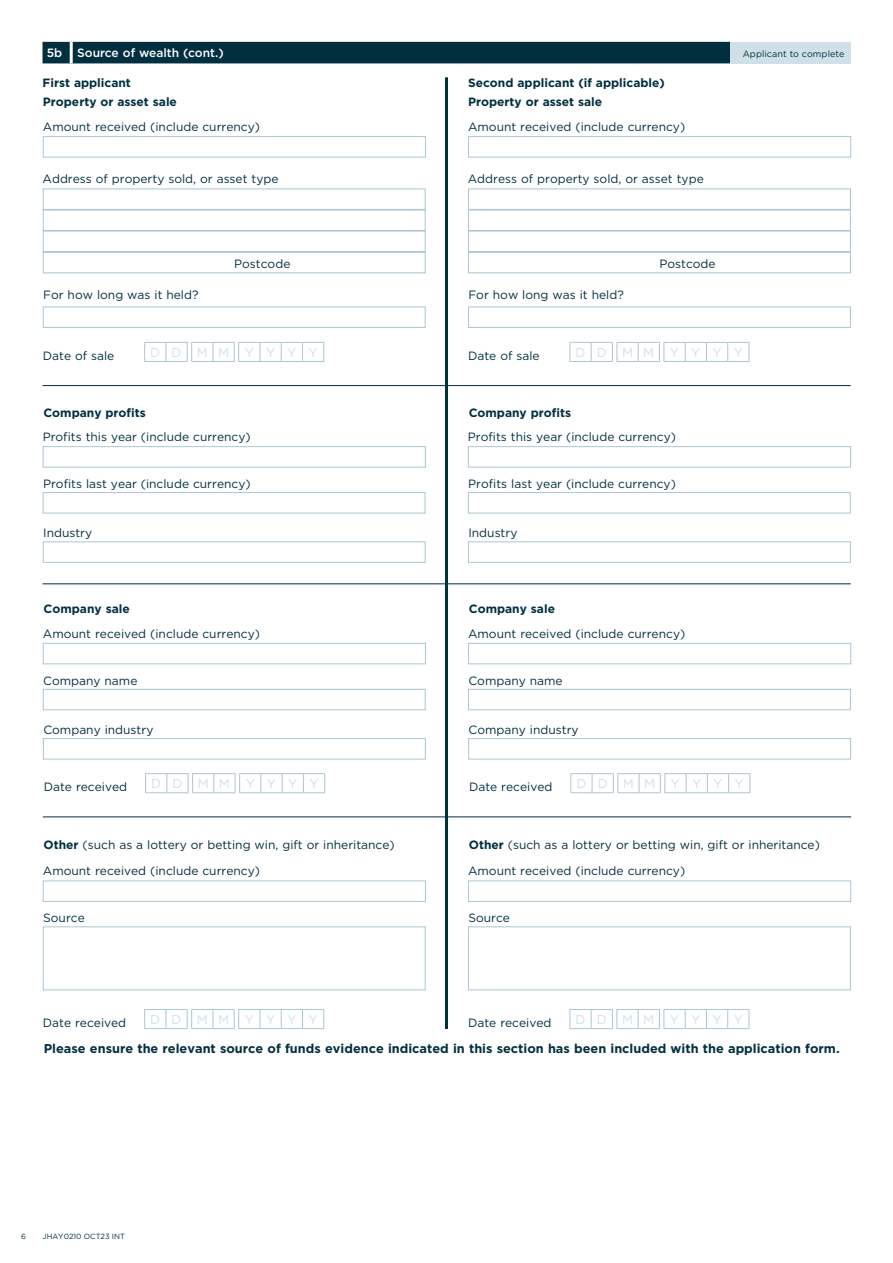
<style>
.page{position:relative;width:893px;height:1263px;background:#fff}
.page>*{position:absolute;margin:0;border:0;box-sizing:border-box;transform-origin:0 0}
.t1{font:700 12.75px "Gotham";color:#002f40}
.t2{font:12.75px "Gotham";letter-spacing:.95em;color:#d0e0e7}
.t3{font:12px "Gotham";color:#002f40}
.t4{font:700 12px "Gotham";color:#002f40}
.t5{font:500 12px "Gotham";color:#fff}
.t6{font:9px "Gotham";letter-spacing:.01em;color:#002f40}
.t7{font:7.5px "Gotham";color:#002f40}
.s1{font-weight:700}
</style>
<div class="page">
<div style="left:43px;top:136px;width:383px;height:21px;background:#fff;border:1px solid #aac7d2"></div>
<div style="left:43px;top:189px;width:383px;height:21px;background:#fff;border:1px solid #aac7d2"></div>
<div style="left:43px;top:210px;width:383px;height:21px;background:#fff;border:1px solid #aac7d2"></div>
<div style="left:43px;top:231px;width:383px;height:21px;background:#fff;border:1px solid #aac7d2"></div>
<div style="left:43px;top:252px;width:383px;height:21px;background:#fff;border:1px solid #aac7d2"></div>
<div style="left:43px;top:307px;width:383px;height:21px;background:#fff;border:1px solid #aac7d2"></div>
<svg style="left:144px;top:342px;width:180px;height:20px"></svg>
<div style="left:43px;top:446px;width:383px;height:21px;background:#fff;border:1px solid #aac7d2"></div>
<div style="left:43px;top:492px;width:382px;height:21px;background:#fff;border:1px solid #aac7d2"></div>
<div style="left:43px;top:541px;width:383px;height:22px;background:#fff;border:1px solid #aac7d2"></div>
<div style="left:43px;top:643px;width:383px;height:21px;background:#fff;border:1px solid #aac7d2"></div>
<div style="left:43px;top:689px;width:383px;height:21px;background:#fff;border:1px solid #aac7d2"></div>
<div style="left:43px;top:738px;width:383px;height:21px;background:#fff;border:1px solid #aac7d2"></div>
<svg style="left:145px;top:773px;width:180px;height:20px"></svg>
<div style="left:43px;top:880px;width:383px;height:22px;background:#fff;border:1px solid #aac7d2"></div>
<div style="left:43px;top:926px;width:383px;height:64px;background:#fff;border:1px solid #aac7d2"></div>
<svg style="left:144px;top:1009px;width:180px;height:20px"></svg>
<hr style="left:43px;top:385px;width:403px;height:1px;background:#002f40">
<hr style="left:43px;top:583px;width:402px;height:1px;background:#002f40">
<hr style="left:43px;top:816px;width:403px;height:1px;background:#002f40">
<div style="left:43px;top:42px;width:687px;height:21px;background:#002f40"></div>
<div style="left:730px;top:42px;width:120px;height:21px;background:#d0e0e7"></div>
<hr style="left:70px;top:42px;width:3px;height:21px;background:#fff">
<div style="left:468px;top:136px;width:383px;height:21px;background:#fff;border:1px solid #aac7d2"></div>
<div style="left:468px;top:189px;width:383px;height:21px;background:#fff;border:1px solid #aac7d2"></div>
<div style="left:468px;top:210px;width:383px;height:21px;background:#fff;border:1px solid #aac7d2"></div>
<div style="left:468px;top:231px;width:383px;height:21px;background:#fff;border:1px solid #aac7d2"></div>
<div style="left:468px;top:252px;width:383px;height:21px;background:#fff;border:1px solid #aac7d2"></div>
<div style="left:468px;top:307px;width:383px;height:21px;background:#fff;border:1px solid #aac7d2"></div>
<svg style="left:569px;top:342px;width:181px;height:20px"></svg>
<div style="left:468px;top:446px;width:383px;height:21px;background:#fff;border:1px solid #aac7d2"></div>
<div style="left:468px;top:492px;width:383px;height:21px;background:#fff;border:1px solid #aac7d2"></div>
<div style="left:468px;top:541px;width:383px;height:22px;background:#fff;border:1px solid #aac7d2"></div>
<div style="left:468px;top:643px;width:383px;height:21px;background:#fff;border:1px solid #aac7d2"></div>
<div style="left:468px;top:689px;width:383px;height:21px;background:#fff;border:1px solid #aac7d2"></div>
<div style="left:468px;top:738px;width:383px;height:21px;background:#fff;border:1px solid #aac7d2"></div>
<svg style="left:570px;top:773px;width:180px;height:20px"></svg>
<div style="left:468px;top:880px;width:383px;height:22px;background:#fff;border:1px solid #aac7d2"></div>
<div style="left:468px;top:926px;width:383px;height:64px;background:#fff;border:1px solid #aac7d2"></div>
<svg style="left:569px;top:1009px;width:181px;height:20px"></svg>
<hr style="left:446px;top:385px;width:405px;height:1px;background:#002f40">
<hr style="left:446px;top:583px;width:405px;height:1px;background:#002f40">
<hr style="left:446px;top:816px;width:405px;height:1px;background:#002f40">
<hr style="left:445px;top:77px;width:3px;height:952px;background:#002f40">
<p class="t5" style="left:47px;top:45px;width:17px">5b</p>
<p class="t5" style="left:77px;top:45px;width:148px">Source of wealth (cont.)</p>
<p class="t6" style="left:743px;top:49px;width:103px">Applicant to complete</p>
<p class="t4" style="left:43px;top:75px;width:90px">First applicant</p>
<p class="t4" style="left:468px;top:75px;width:198px">Second applicant (if applicable)</p>
<p class="t3" style="left:468px;top:119px;width:219px">Amount received (include currency)</p>
<p class="t4" style="left:43px;top:94px;width:136px">Property or asset sale</p>
<p class="t4" style="left:468px;top:94px;width:136px">Property or asset sale</p>
<p class="t3" style="left:43px;top:119px;width:219px">Amount received (include currency)</p>
<p class="t3" style="left:43px;top:171px;width:237px">Address of property sold, or asset type</p>
<p class="t3" style="left:468px;top:171px;width:237px">Address of property sold, or asset type</p>
<p class="t3" style="left:234px;top:256px;width:58px">Postcode</p>
<p class="t3" style="left:659px;top:256px;width:58px">Postcode</p>
<p class="t3" style="left:43px;top:287px;width:157px">For how long was it held?</p>
<p class="t3" style="left:468px;top:287px;width:157px">For how long was it held?</p>
<p class="t3" style="left:43px;top:348px;width:73px">Date of sale</p>
<p class="t2" style="left:150px;top:344px;width:169px">DD MM YYYY</p>
<p class="t3" style="left:468px;top:348px;width:73px">Date of sale</p>
<p class="t2" style="left:575px;top:344px;width:169px">DD MM YYYY</p>
<p class="t4" style="left:43px;top:404px;width:104px">Company profits</p>
<p class="t4" style="left:469px;top:404px;width:104px">Company profits</p>
<p class="t3" style="left:43px;top:429px;width:210px">Profits this year (include currency)</p>
<p class="t3" style="left:43px;top:476px;width:209px">Profits last year (include currency)</p>
<p class="t3" style="left:468px;top:429px;width:210px">Profits this year (include currency)</p>
<p class="t3" style="left:468px;top:476px;width:209px">Profits last year (include currency)</p>
<p class="t3" style="left:43px;top:525px;width:51px">Industry</p>
<p class="t3" style="left:468px;top:525px;width:51px">Industry</p>
<p class="t4" style="left:44px;top:601px;width:88px">Company sale</p>
<p class="t4" style="left:469px;top:601px;width:88px">Company sale</p>
<p class="t3" style="left:43px;top:626px;width:219px">Amount received (include currency)</p>
<p class="t3" style="left:43px;top:673px;width:96px">Company name</p>
<p class="t3" style="left:468px;top:626px;width:219px">Amount received (include currency)</p>
<p class="t3" style="left:468px;top:673px;width:96px">Company name</p>
<p class="t3" style="left:43px;top:722px;width:112px">Company industry</p>
<p class="t3" style="left:469px;top:722px;width:112px">Company industry</p>
<p class="t3" style="left:44px;top:779px;width:85px">Date received</p>
<p class="t2" style="left:151px;top:776px;width:169px">DD MM YYYY</p>
<p class="t3" style="left:469px;top:779px;width:85px">Date received</p>
<p class="t2" style="left:576px;top:776px;width:169px">DD MM YYYY</p>
<p class="t3" style="left:44px;top:837px;width:353px"><span class="s1">Other</span> (such as a lottery or betting win, gift or inheritance)</p>
<p class="t3" style="left:469px;top:837px;width:353px"><span class="s1">Other</span> (such as a lottery or betting win, gift or inheritance)</p>
<p class="t3" style="left:43px;top:863px;width:219px">Amount received (include currency)</p>
<p class="t3" style="left:43px;top:910px;width:43px">Source</p>
<p class="t3" style="left:468px;top:863px;width:219px">Amount received (include currency)</p>
<p class="t3" style="left:468px;top:910px;width:43px">Source</p>
<p class="t3" style="left:43px;top:1015px;width:85px">Date received</p>
<p class="t2" style="left:150px;top:1011px;width:169px">DD MM YYYY</p>
<p class="t3" style="left:468px;top:1015px;width:85px">Date received</p>
<p class="t2" style="left:575px;top:1011px;width:169px">DD MM YYYY</p>
<p class="t1" style="left:44px;top:1040px;width:797px">Please ensure the relevant source of funds evidence indicated in this section has been included with the application form.</p>
<p class="t7" style="left:21px;top:1232px;width:6px">6</p>
<p class="t7" style="left:43px;top:1232px;width:84px">JHAY0210 OCT23 INT</p>
</div>
